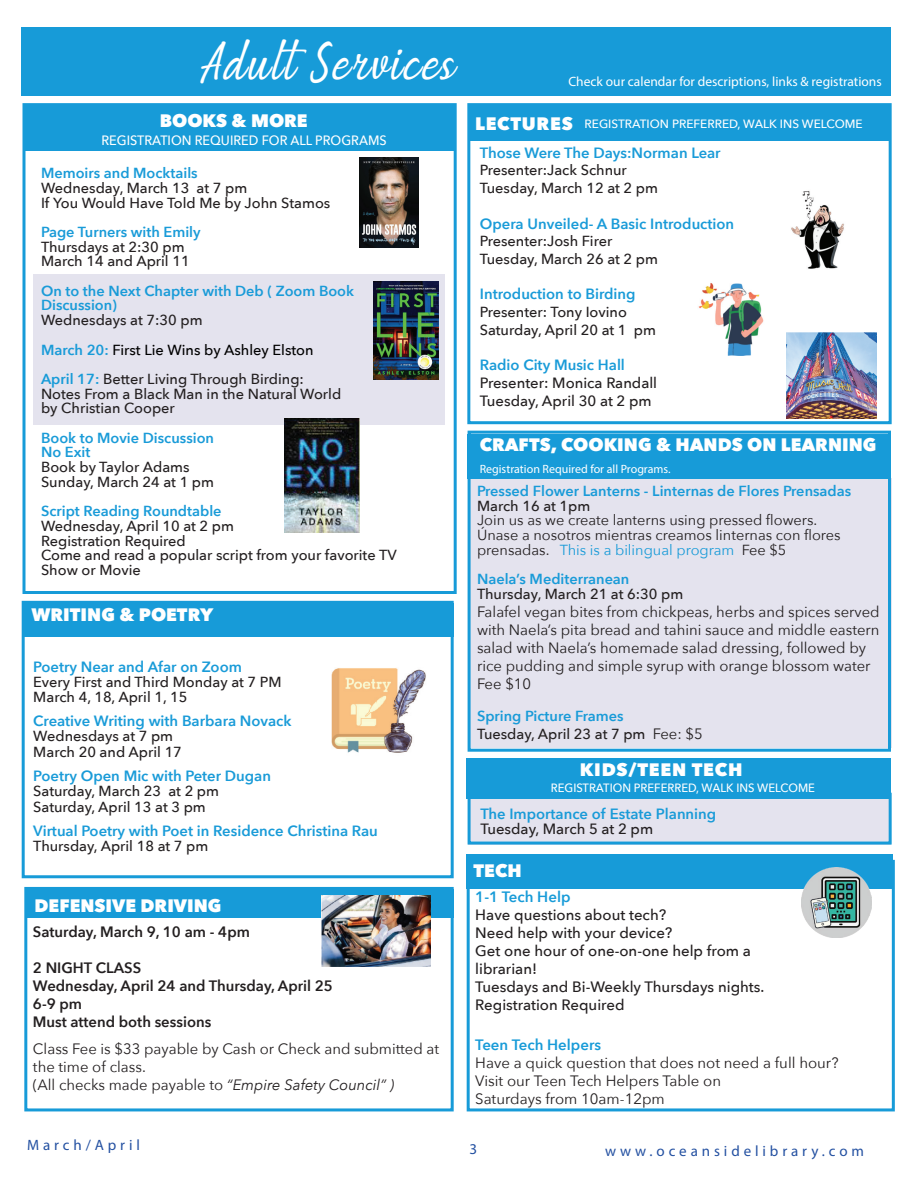
<style>
.page{position:relative;width:918px;height:1188px;background:#fff}
.page>*{position:absolute;margin:0;border:0;box-sizing:border-box;transform-origin:0 0}
.t1{font:43.8px "Being Love";letter-spacing:.05em;color:#fff}
.t2{font:800 18px "Avenir Next";color:#fff}
.t3{font:800 18px "Avenir Next";letter-spacing:.04em;color:#fff}
.t4{font:15px/18px "Avenir Next";color:#231f20}
.t5{font:500 15px/18px "Avenir Next";color:#231f20}
.t6{font:600 15px/18px "Avenir Next";color:#231f20}
.t7{font:15px "Myriad Pro";letter-spacing:.26em;color:#2350a1}
.t8{font:600 14.85px/14.7px "Avenir Next";color:#199bd8}
.t9{font:500 14.85px/18px "Avenir Next";color:#231f20}
.t10{font:500 14.55px/14.7px "Avenir Next";color:#231f20}
.t11{font:14.55px/14.7px "Avenir Next";color:#231f20}
.t12{font:600 14.55px/14.7px "Avenir Next";color:#199bd8}
.t13{font:13.5px "Myriad Pro";color:#fff}
.t14{font:500 13.5px "Avenir Next";color:#fff;scale:.94 1}
.t15{font:500 12px "Avenir Next";color:#fff}
.t16{font:500 12px "Avenir Next";color:#fff;scale:.94 1}
.t17{font:12px "Myriad Pro";color:#fff}
.s1{font-weight:600;color:#199bd8}
.s2{font-weight:500;color:#231f20}
.s3{color:#000}
.s4{font-weight:600;color:#179bd8}
.s5{font-style:italic}
.s6{font-weight:800;font-size:18px}
.s7{font-weight:500}
.s8{color:#199bd8}
.s9{font-weight:400;font-size:15px}
</style>
<div class="page">
<div style="left:22px;top:27px;width:869px;height:68px;background:#179bd8"></div>
<div style="left:33px;top:274px;width:412px;height:150px;background:#e4e3ee"></div>
<div style="left:469px;top:478px;width:423px;height:270px;background:#e4e3ee"></div>
<div style="left:22px;top:103px;width:435px;height:491px;border:3px solid #179bd8"></div>
<div style="left:22px;top:601px;width:432px;height:277px;border:3px solid #179bd8"></div>
<div style="left:469px;top:758px;width:422px;height:87px;background:#e4e3ee"></div>
<div style="left:467px;top:758px;width:424px;height:41px;background:#179bd8"></div>
<div style="left:22px;top:603px;width:432px;height:33px;background:#179bd8"></div>
<div style="left:468px;top:431px;width:423px;height:321px;border:3px solid #179bd8"></div>
<div style="left:467px;top:434px;width:422px;height:45px;background:#179bd8"></div>
<div style="left:468px;top:793px;width:424px;height:52px;border:3px solid #179bd8"></div>
<div style="left:24px;top:106px;width:431px;height:45px;background:#179bd8"></div>
<div style="left:24px;top:887px;width:430px;height:224px;border:3px solid #179bd8"></div>
<div style="left:26px;top:889px;width:428px;height:28px;background:#179bd8"></div>
<div style="left:467px;top:854px;width:426px;height:34px;background:#179bd8"></div>
<img style="left:801px;top:867px;width:71px;height:71px">
<div style="left:469px;top:104px;width:422px;height:37px;background:#179bd8"></div>
<div style="left:467px;top:103px;width:425px;height:321px;border:3px solid #179bd8"></div>
<img style="left:359px;top:158px;width:59px;height:90px">
<img style="left:284px;top:418px;width:75px;height:115px">
<img style="left:373px;top:281px;width:65px;height:98px">
<img style="left:791px;top:191px;width:53px;height:78px">
<img style="left:698px;top:283px;width:66px;height:73px">
<img style="left:322px;top:895px;width:109px;height:72px">
<img style="left:331px;top:668px;width:95px;height:85px">
<div style="left:467px;top:860px;width:428px;height:251px;border:3px solid #179bd8"></div>
<img style="left:786px;top:333px;width:91px;height:85px">
<p class="t1" style="left:203px;top:26px;width:256px">Adult Services</p>
<p class="t2" style="left:160px;top:109px;width:149px">BOOKS &amp; MORE</p>
<p class="t14" style="left:101px;top:129px;width:305px">REGISTRATION REQUIRED FOR ALL PROGRAMS</p>
<p class="t10" style="left:41px;top:165px;width:291px"><span class="s1">Memoirs and Mocktails<br></span>Wednesday, March 13 at 7 pm<br>If You Would Have Told Me by John Stamos</p>
<p class="t10" style="left:41px;top:224px;width:161px"><span class="s1">Page Turners with Emily<br></span>Thursdays at 2:30 pm<br>March 14 and April 11</p>
<p class="t12" style="left:41px;top:283px;width:315px">On to the Next Chapter with Deb ( Zoom Book<br>Discussion)<br><span class="s2">Wednesdays at 7:30 pm</span></p>
<p class="t10" style="left:41px;top:334px;width:274px;line-height:29.4px"><span class="s1">March 20:</span> <span class="s3">First Lie Wins by Ashley Elston<br></span><span class="s4">April 17:</span> Better Living Through Birding:</p>
<p class="t10" style="left:41px;top:386px;width:302px">Notes From a Black Man in the Natural World by Christian Cooper</p>
<p class="t10" style="left:41px;top:430px;width:175px"><span class="s1">Book to Movie Discussion<br>No Exit<br></span>Book by Taylor Adams<br>Sunday, March 24 at 1 pm</p>
<p class="t10" style="left:41px;top:503px;width:357px"><span class="s1">Script Reading Roundtable<br></span>Wednesday, April 10 at 2 pm<br>Registration Required<br>Come and read a popular script from your favorite TV<br>Show or Movie</p>
<p class="t2" style="left:31px;top:604px;width:183px">WRITING &amp; POETRY</p>
<p class="t8" style="left:33px;top:660px;width:210px">Poetry Near and Afar on Zoom</p>
<p class="t10" style="left:33px;top:674px;width:250px">Every First and Third Monday at 7 PM<br>March 4, 18, April 1, 15</p>
<p class="t8" style="left:33px;top:713px;width:260px">Creative Writing with Barbara Novack</p>
<p class="t10" style="left:33px;top:727px;width:150px;line-height:16.5px">Wednesdays at 7 pm<br>March 20 and April 17</p>
<p class="t8" style="left:33px;top:768px;width:239px">Poetry Open Mic with Peter Dugan</p>
<p class="t10" style="left:33px;top:782px;width:187px;line-height:16.5px">Saturday, March 23 at 2 pm<br>Saturday, April 13 at 3 pm</p>
<p class="t8" style="left:33px;top:823px;width:346px">Virtual Poetry with Poet in Residence Christina Rau</p>
<p class="t10" style="left:33px;top:838px;width:176px">Thursday, April 18 at 7 pm</p>
<p class="t2" style="left:35px;top:895px;width:188px">DEFENSIVE DRIVING</p>
<p class="t6" style="left:33px;top:922px;width:219px">Saturday, March 9, 10 am - 4pm</p>
<p class="t6" style="left:33px;top:958px;width:302px">2 NIGHT CLASS<br>Wednesday, April 24 and Thursday, April 25<br>6-9 pm<br>Must attend both sessions</p>
<p class="t4" style="left:33px;top:1039px;width:408px">Class Fee is $33 payable by Cash or Check and submitted at the time of class.<br>(All checks made payable to <span class="s5">“Empire Safety Council” )</span></p>
<p class="t13" style="left:568px;top:73px;width:315px">Check our calendar for descriptions, links &amp; registrations</p>
<p class="t15" style="left:475px;top:113px;width:389px"><span class="s6">LECTURES</span> REGISTRATION PREFERRED, WALK INS WELCOME</p>
<p class="t8" style="left:480px;top:145px;width:242px">Those Were The Days:Norman Lear</p>
<p class="t10" style="left:480px;top:161px;width:180px;line-height:17.7px">Presenter:Jack Schnur<br>Tuesday, March 12 at 2 pm</p>
<p class="t8" style="left:480px;top:216px;width:256px">Opera Unveiled- A Basic Introduction</p>
<p class="t10" style="left:480px;top:232px;width:180px;line-height:17.7px">Presenter:Josh Firer<br>Tuesday, March 26 at 2 pm</p>
<p class="t8" style="left:480px;top:287px;width:157px">Introduction to Birding</p>
<p class="t10" style="left:480px;top:303px;width:178px;line-height:17.7px">Presenter: Tony Iovino<br>Saturday, April 20 at 1 pm</p>
<p class="t9" style="left:480px;top:356px;width:179px"><span class="s1">Radio City Music Hall<br></span>Presenter: Monica Randall<br>Tuesday, April 30 at 2 pm</p>
<p class="t2" style="left:480px;top:434px;width:398px">CRAFTS, COOKING &amp; HANDS ON LEARNING</p>
<p class="t17" style="left:480px;top:461px;width:193px">Registration Required for all Programs.</p>
<p class="t11" style="left:477px;top:483px;width:376px"><span class="s1">Pressed Flower Lanterns - Linternas de Flores Prensadas </span><span class="s7">March 16 at 1pm<br></span>Join us as we create lanterns using pressed flowers.<br>Únase a nosotros mientras creamos linternas con flores prensadas. <span class="s8">This is a bilingual program</span> Fee $5</p>
<p class="t10" style="left:477px;top:571px;width:208px"><span class="s1">Naela’s Mediterranean<br></span>Thursday, March 21 at 6:30 pm</p>
<p class="t4" style="left:477px;top:602px;width:404px">Falafel vegan bites from chickpeas, herbs and spices served with Naela’s pita bread and tahini sauce and middle eastern salad with Naela’s homemade salad dressing, followed by rice pudding and simple syrup with orange blossom water Fee $10</p>
<p class="t10" style="left:477px;top:707px;width:227px;line-height:18px"><span class="s1">Spring Picture Frames<br></span>Tuesday, April 23 at 7 pm <span class="s9">Fee: $5</span></p>
<p class="t3" style="left:580px;top:759px;width:164px">KIDS/TEEN TECH</p>
<p class="t16" style="left:551px;top:777px;width:282px">REGISTRATION PREFERRED, WALK INS WELCOME</p>
<p class="t8" style="left:480px;top:806px;width:237px">The Importance of Estate Planning<br><span class="s2">Tuesday, March 5 at 2 pm</span></p>
<p class="t2" style="left:474px;top:859px;width:50px">TECH</p>
<p class="t5" style="left:475px;top:887px;width:291px"><span class="s4">1-1 Tech Help<br></span>Have questions about tech?<br>Need help with your device?<br>Get one hour of one-on-one help from a librarian!<br>Tuesdays and Bi-Weekly Thursdays nights.<br>Registration Required</p>
<p class="t4" style="left:475px;top:1035px;width:365px"><span class="s4">Teen Tech Helpers<br></span>Have a quick question that does not need a full hour?<br>Visit our Teen Tech Helpers Table on<br>Saturdays from 10am-12pm</p>
<p class="t7" style="left:27px;top:1136px;width:115px">March/April</p>
<p class="t7" style="left:605px;top:1141px;width:260px">www.oceansidelibrary.com</p>
<p class="t7" style="left:469px;top:1140px;width:9px">3</p>
</div>
